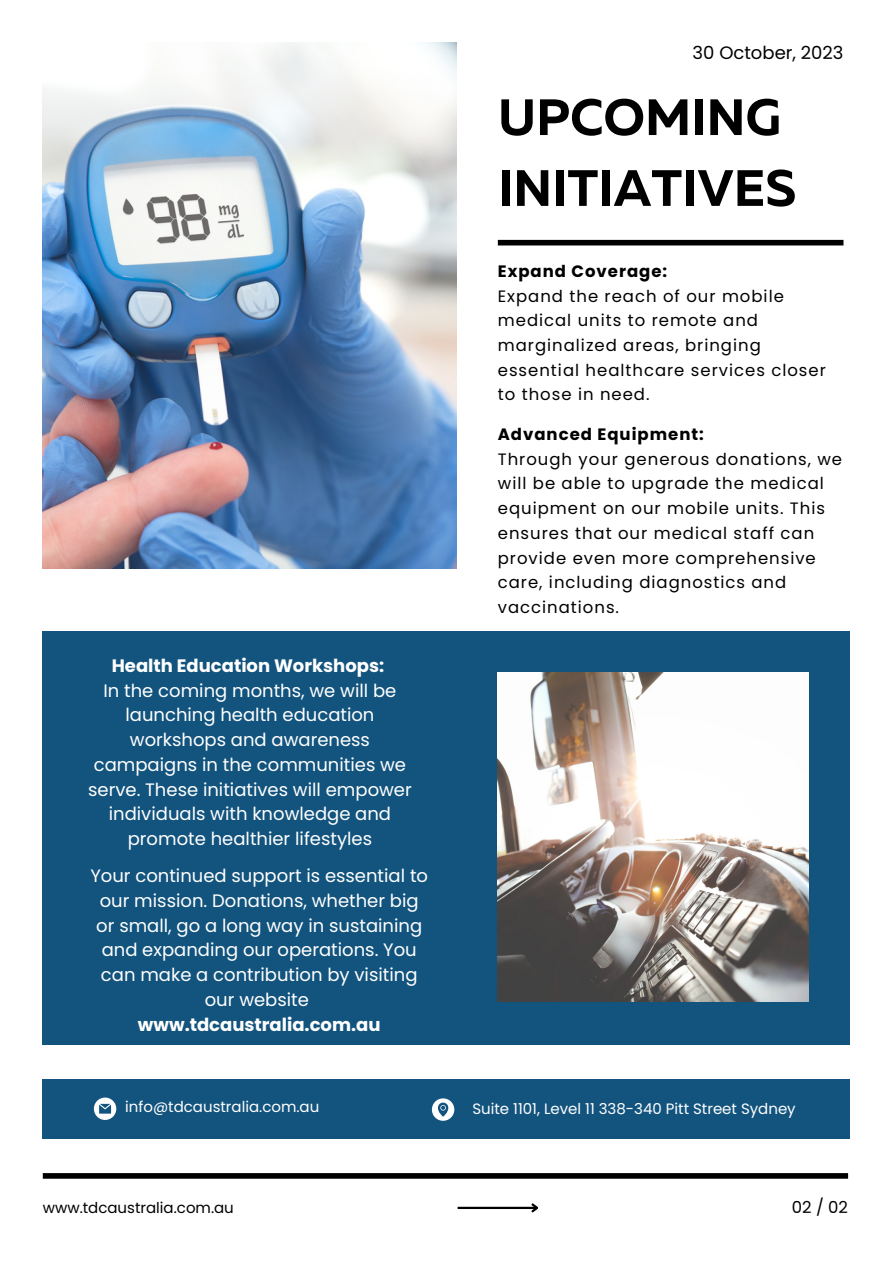
<style>
.page{position:relative;width:893px;height:1264px;background:#fff}
.page>*{position:absolute;margin:0;border:0;box-sizing:border-box;transform-origin:0 0}
.t1{font:700 51px/70.8px "Muller";color:#000}
.t2{font:18px/24.8px "Poppins";color:#fff;text-align:center}
.t3{font:700 18px "Poppins";color:#fff}
.t4{font:18px "Poppins";color:#000}
.t5{font:16.5px/24.8px "Poppins";letter-spacing:.06em;color:#000}
.t6{font:700 16.5px "Poppins";letter-spacing:.06em;color:#000}
.t7{font:15px "Poppins";color:#fff}
.t8{font:15px "Poppins";color:#000}
</style>
<div class="page">
<img style="left:43px;top:42px;width:413px;height:527px">
<div style="left:43px;top:631px;width:806px;height:413px;background:#13547e"></div>
<div style="left:43px;top:1079px;width:806px;height:59px;background:#13547e"></div>
<div style="left:498px;top:240px;width:345px;height:5px;background:#000"></div>
<img style="left:498px;top:672px;width:310px;height:329px">
<div style="left:43px;top:1173px;width:805px;height:5px;background:#000"></div>
<hr style="left:457px;top:1206px;width:80px;height:2px;background:#000">
<svg style="left:529px;top:1203px;width:10px;height:10px"></svg>
<svg style="left:94px;top:1097px;width:22px;height:22px"></svg>
<svg style="left:432px;top:1098px;width:22px;height:22px"></svg>
<p class="t4" style="left:692px;top:40px;width:152px">30 October, 2023</p>
<p class="t1" style="left:498px;top:86px;width:300px">UPCOMING<br>INITIATIVES</p>
<p class="t3" style="left:112px;top:653px;width:274px">Health Education Workshops:</p>
<p class="t2" style="left:88px;top:678px;width:325px">In the coming months, we will be launching health education workshops and awareness campaigns in the communities we serve. These initiatives will empower individuals with knowledge and promote healthier lifestyles</p>
<p class="t2" style="left:90px;top:863px;width:339px">Your continued support is essential to our mission. Donations, whether big or small, go a long way in sustaining and expanding our operations. You can make a contribution by visiting our website</p>
<p class="t3" style="left:138px;top:1011px;width:244px">www.tdcaustralia.com.au</p>
<p class="t6" style="left:498px;top:259px;width:171px">Expand Coverage:</p>
<p class="t5" style="left:498px;top:283px;width:329px">Expand the reach of our mobile medical units to remote and marginalized areas, bringing essential healthcare services closer to those in need.</p>
<p class="t6" style="left:498px;top:422px;width:207px">Advanced Equipment:</p>
<p class="t5" style="left:498px;top:446px;width:346px">Through your generous donations, we will be able to upgrade the medical equipment on our mobile units. This ensures that our medical staff can provide even more comprehensive care, including diagnostics and vaccinations.</p>
<p class="t7" style="left:125px;top:1096px;width:195px">info@tdcaustralia.com.au</p>
<p class="t7" style="left:472px;top:1098px;width:325px">Suite 1101, Level 11 338-340 Pitt Street Sydney</p>
<p class="t8" style="left:43px;top:1196px;width:192px">www.tdcaustralia.com.au</p>
<p class="t5" style="left:791px;top:1194px;width:58px">02 / 02</p>
</div>
